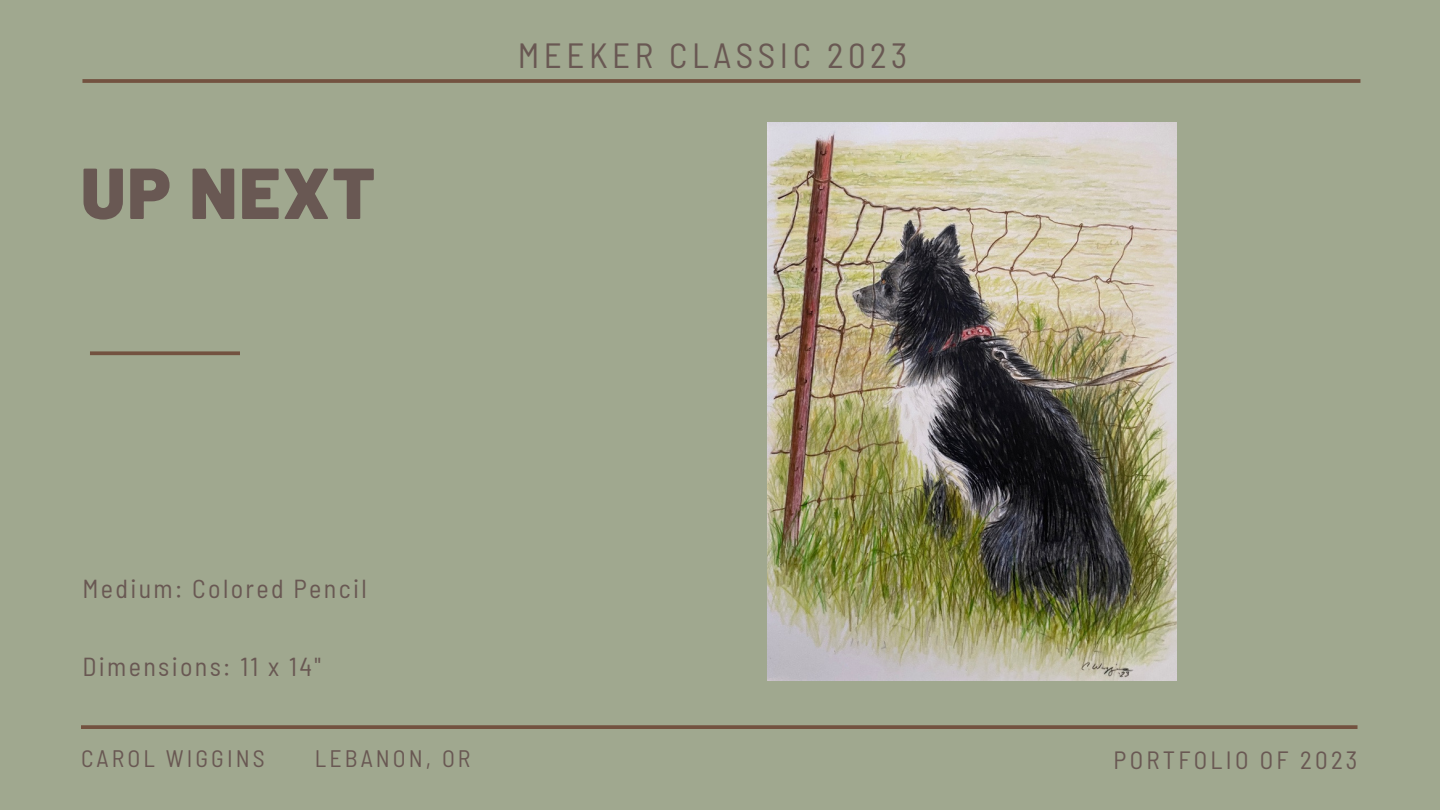
<style>
.page{position:relative;width:1440px;height:810px;background:#a0a88f}
.page>*{position:absolute;margin:0;border:0;box-sizing:border-box;transform-origin:0 0}
.t1{font:900 72px "Barlow";letter-spacing:.03em;color:#695853}
.t2{font:semi-condensed 35px "Barlow";letter-spacing:.13em;color:#695853}
.t3{font:semi-condensed 26px "Barlow";letter-spacing:.09em;color:#695853}
.t4{font:semi-condensed 25px "Barlow";letter-spacing:.13em;color:#695853}
.t5{font:semi-condensed 23.8px "Barlow";letter-spacing:.13em;color:#695853}
</style>
<div class="page">
<hr style="left:82px;top:79px;width:1278px;height:4px;background:#785c49">
<svg style="left:81px;top:725px;width:1277px;height:4px;background:#755744"></svg>
<img style="left:768px;top:122px;width:408px;height:559px">
<svg style="left:90px;top:351px;width:150px;height:4px"></svg>
<p class="t1" style="left:81px;top:147px;width:296px">UP NEXT</p>
<p class="t2" style="left:518px;top:33px;width:391px">MEEKER CLASSIC 2023</p>
<p class="t3" style="left:82px;top:572px;width:286px">Medium: Colored Pencil</p>
<p class="t3" style="left:82px;top:650px;width:240px">Dimensions: 11 x 14"</p>
<p class="t5" style="left:81px;top:744px;width:185px">CAROL WIGGINS</p>
<p class="t5" style="left:315px;top:744px;width:157px">LEBANON, OR</p>
<p class="t4" style="left:1114px;top:744px;width:245px">PORTFOLIO OF 2023</p>
</div>
